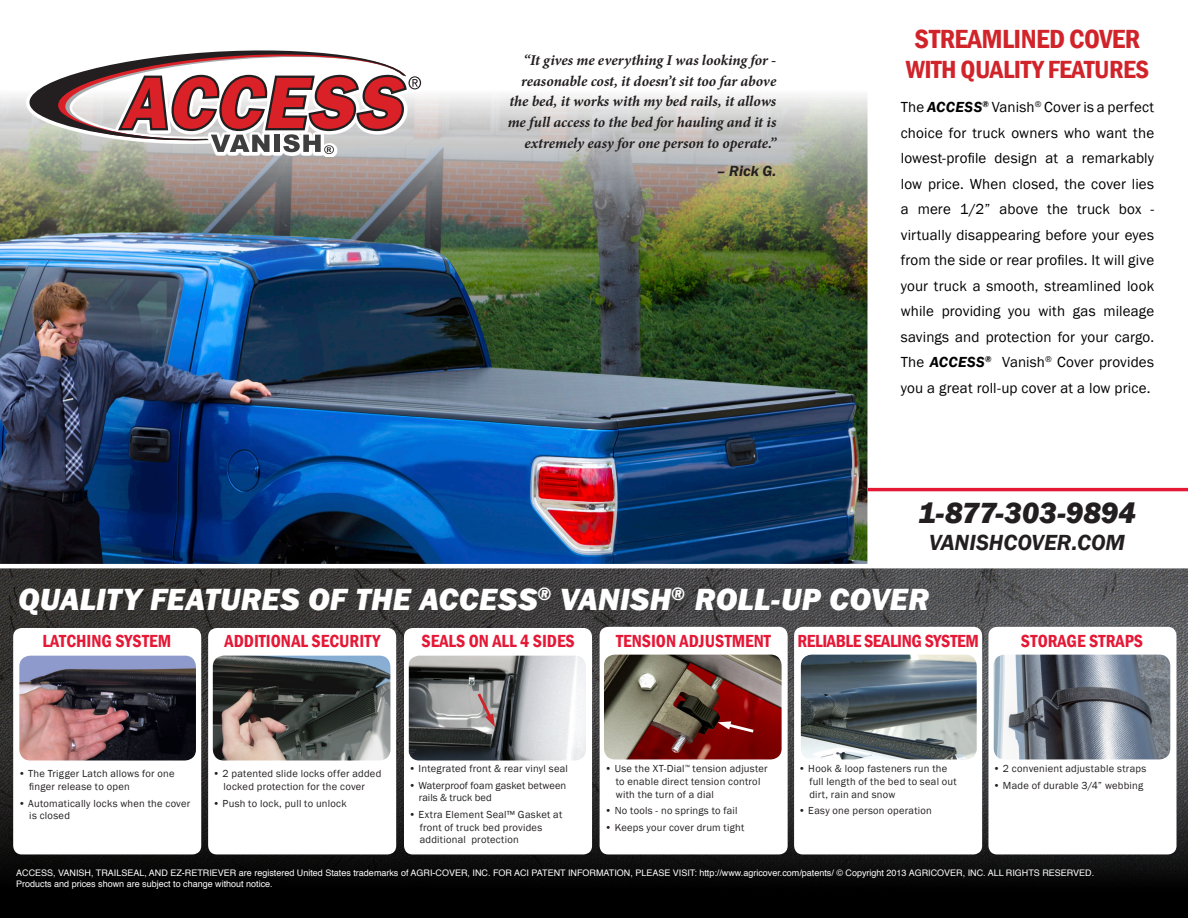
<style>
.page{position:relative;width:1188px;height:918px;background:#fff}
.page>*{position:absolute;margin:0;border:0;box-sizing:border-box;transform-origin:0 0}
.t1{font:italic 800 31.5px "Franklin Gothic";letter-spacing:.005em;color:#fff}
.t2{font:italic 800 30px "Franklin Gothic";letter-spacing:-.01em;color:#231f20}
.t3{font:600 condensed 27px "Franklin Gothic";letter-spacing:-.02em;color:#d1232a;scale:1.05 1}
.t4{font:600 condensed 25.5px "Franklin Gothic";letter-spacing:-.02em;color:#d1232a;scale:1.05 1}
.t5{font:italic 600 22.5px "Franklin Gothic";color:#231f20}
.t6{font:600 condensed 18px "Franklin Gothic";color:#e51836}
.t7{font:600 condensed 18px "Franklin Gothic";letter-spacing:-.02em;color:#e51836}
.t8{font:15px/25.5px "Franklin Gothic";letter-spacing:.01em;color:#000;text-align:justify}
.t9{font:italic 700 15px/20.7px "Minion Pro";letter-spacing:-.005em;color:#231f20;text-align:right}
.t10{font:italic 600 15px "Franklin Gothic";color:#231f20}
.t11{font:10.5px/12.6px "Franklin Gothic";letter-spacing:.025em;color:#231f20}
.t12{font:10.5px "Franklin Gothic";letter-spacing:.005em;color:#231f20}
.t13{font:9px "Helvetica";color:#fff}
.s1{font-weight:600;font-style:italic}
</style>
<div class="page">
<img style="left:0;top:94px;width:868px;height:470px">
<img style="left:0;top:569px;width:1188px;height:53px">
<svg style="left:0;top:622px;width:1188px;height:296px;background:#131213"></svg>
<div style="left:208px;top:628px;width:188px;height:226px;background:#fff;border-radius:9px"></div>
<div style="left:404px;top:628px;width:188px;height:226px;background:#fff;border-radius:9px"></div>
<div style="left:13px;top:628px;width:188px;height:226px;background:#fff;border-radius:9px"></div>
<div style="left:600px;top:627px;width:188px;height:227px;background:#fff;border-radius:9px"></div>
<div style="left:794px;top:627px;width:188px;height:227px;background:#fff;border-radius:9px"></div>
<div style="left:988px;top:627px;width:189px;height:227px;background:#fff;border-radius:9px"></div>
<hr style="left:868px;top:488px;width:320px;height:3px;background:#e51836">
<img style="left:213px;top:656px;width:177px;height:104px">
<img style="left:19px;top:656px;width:177px;height:104px">
<img style="left:801px;top:655px;width:176px;height:104px">
<img style="left:994px;top:655px;width:176px;height:104px">
<svg style="left:26px;top:82px;width:398px;height:75px"></svg>
<svg style="left:17px;top:50px;width:404px;height:104px"></svg>
<img style="left:409px;top:656px;width:177px;height:104px">
<svg style="left:478px;top:693px;width:17px;height:34px"></svg>
<img style="left:604px;top:655px;width:178px;height:104px">
<svg style="left:718px;top:721px;width:36px;height:12px"></svg>
<p class="t9" style="left:508px;top:49px;width:270px">“It gives me everything I was looking for - reasonable cost, it doesn’t sit too far above the bed, it works with my bed rails, it allows me full access to the bed for hauling and it is extremely easy for one person to operate.”</p>
<p class="t10" style="left:717px;top:162px;width:61px">– Rick G.</p>
<p class="t3" style="left:915px;top:21px;width:216px">STREAMLINED COVER</p>
<p class="t4" style="left:906px;top:52px;width:233px">WITH QUALITY FEATURES</p>
<p class="t8" style="left:901px;top:95px;width:255px">The <span class="s1">ACCESS</span><sup>®</sup> Vanish<sup>®</sup> Cover is a perfect choice for truck owners who want the lowest-profile design at a remarkably low price. When closed, the cover lies a mere 1/2” above the truck box - virtually disappearing before your eyes from the side or rear profiles. It will give your truck a smooth, streamlined look while providing you with gas mileage savings and protection for your cargo.<br>The <span class="s1">ACCESS</span><sup>®</sup> Vanish<sup>®</sup> Cover provides you a great roll-up cover at a low price.</p>
<p class="t2" style="left:918px;top:493px;width:219px">1-877-303-9894</p>
<p class="t5" style="left:929px;top:528px;width:197px">VANISHCOVER.COM</p>
<p class="t1" style="left:18px;top:579px;width:913px">QUALITY FEATURES OF THE ACCESS<sup>®</sup> VANISH<sup>®</sup> ROLL-UP COVER</p>
<p class="t6" style="left:616px;top:629px;width:156px">TENSION ADJUSTMENT</p>
<p class="t7" style="left:797px;top:629px;width:183px">RELIABLE SEALING SYSTEM</p>
<p class="t6" style="left:1021px;top:629px;width:124px">STORAGE STRAPS</p>
<p class="t6" style="left:43px;top:629px;width:130px">LATCHING SYSTEM</p>
<p class="t6" style="left:225px;top:629px;width:157px">ADDITIONAL SECURITY</p>
<p class="t6" style="left:422px;top:629px;width:155px">SEALS ON ALL 4 SIDES</p>
<p class="t11" style="left:29px;top:768px;width:147px;text-indent:-11px">• The Trigger Latch allows for one finger release to open</p>
<p class="t11" style="left:29px;top:797px;width:163px;text-indent:-11px">• Automatically locks when the cover is closed</p>
<p class="t11" style="left:213px;top:768px;width:170px;text-align:center">• 2 patented slide locks offer added locked protection for the cover</p>
<p class="t11" style="left:213px;top:797px;width:135px">• Push to lock, pull to unlock</p>
<p class="t11" style="left:409px;top:763px;width:161px">• Integrated front &amp; rear vinyl seal</p>
<p class="t12" style="left:409px;top:779px;width:159px">• Waterproof foam gasket between</p>
<p class="t12" style="left:419px;top:791px;width:74px">rails &amp; truck bed</p>
<p class="t11" style="left:409px;top:808px;width:155px">• Extra Element Seal™ Gasket at</p>
<p class="t11" style="left:420px;top:821px;width:124px">front of truck bed provides</p>
<p class="t11" style="left:420px;top:834px;width:101px">additional protection</p>
<p class="t11" style="left:605px;top:763px;width:164px">• Use the XT-Dial<sup>™</sup> tension adjuster</p>
<p class="t11" style="left:616px;top:775px;width:146px">to enable direct tension control</p>
<p class="t11" style="left:616px;top:788px;width:99px">with the turn of a dial</p>
<p class="t11" style="left:605px;top:804px;width:134px">• No tools - no springs to fail</p>
<p class="t11" style="left:605px;top:821px;width:141px">• Keeps your cover drum tight</p>
<p class="t11" style="left:798px;top:763px;width:150px">• Hook &amp; loop fasteners run the</p>
<p class="t11" style="left:809px;top:775px;width:149px">full length of the bed to seal out</p>
<p class="t11" style="left:809px;top:788px;width:87px">dirt, rain and snow</p>
<p class="t11" style="left:798px;top:804px;width:135px">• Easy one person operation</p>
<p class="t11" style="left:993px;top:763px;width:155px">• 2 convenient adjustable straps</p>
<p class="t11" style="left:993px;top:779px;width:152px">• Made of durable 3/4” webbing</p>
<p class="t13" style="left:16px;top:866px;width:1080px">ACCESS, VANISH, TRAILSEAL, AND EZ-RETRIEVER are registered United States trademarks of AGRI-COVER, INC. FOR ACI PATENT INFORMATION, PLEASE VISIT: http://www.agricover.com/patents/ © Copyright 2013 AGRICOVER, INC. ALL RIGHTS RESERVED.</p>
<p class="t13" style="left:16px;top:877px;width:258px">Products and prices shown are subject to change without notice.</p>
</div>
